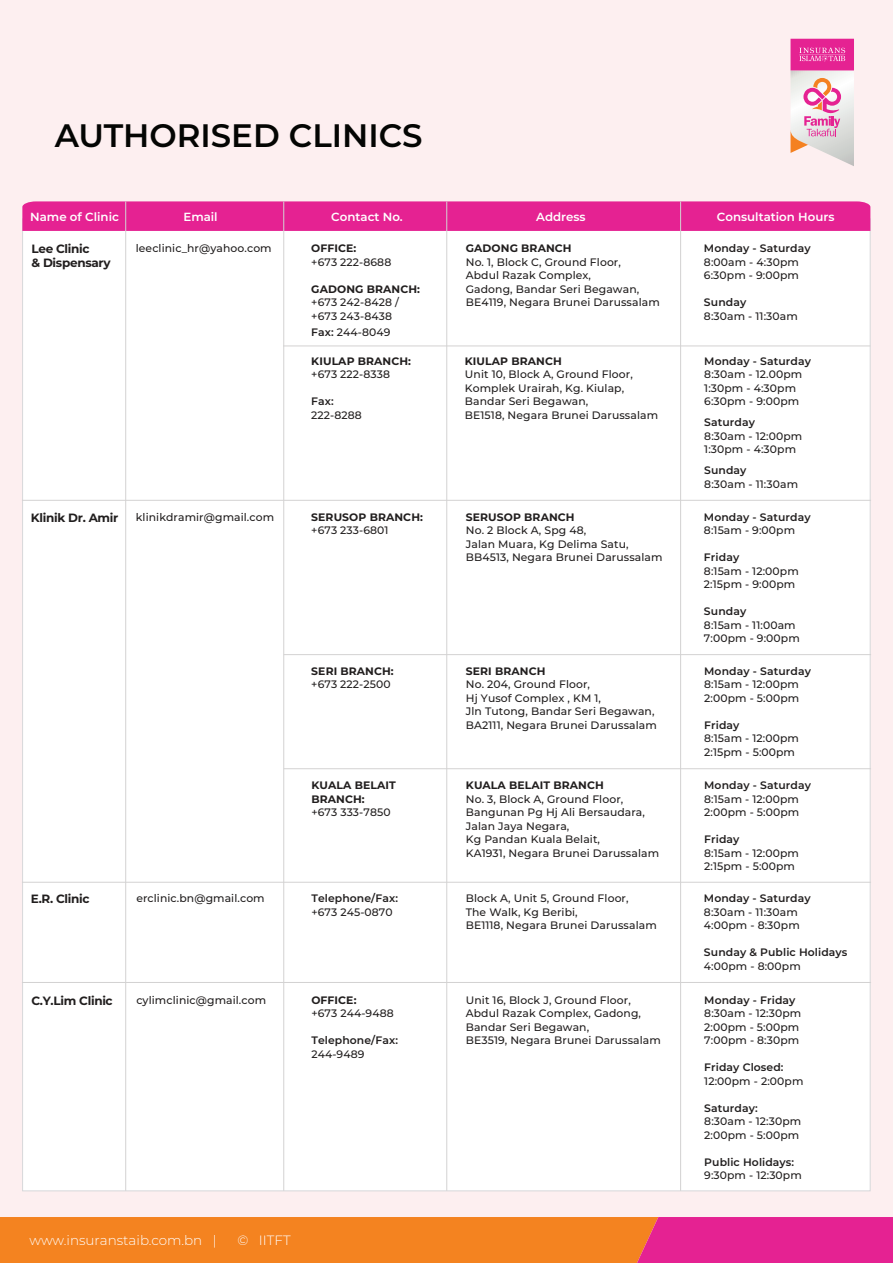
<style>
.page{position:relative;width:893px;height:1263px;background:#fff}
.page>*{position:absolute;margin:0;border:0;box-sizing:border-box;transform-origin:0 0}
.t1{font:600 32.4px "Montserrat";color:#040503}
.t2{font:300 13.5px "Montserrat";color:#fff}
.t3{font:700 12px/13.5px "Montserrat";letter-spacing:-.025em;color:#211e1e}
.t4{font:600 11.85px "Montserrat";color:#fff}
.t5{font:500 10.8px/13.5px "Montserrat";letter-spacing:.01em;color:#211e1e}
.t6{font:600 10.8px "Montserrat";letter-spacing:.01em;color:#211e1e}
.t7{font:700 10.8px/13.5px "Montserrat";letter-spacing:.01em;color:#211e1e}
.s1{font-weight:600}
</style>
<div class="page">
<div style="left:0;top:0;width:893px;height:1220px;background:#fdeff0"></div>
<svg style="left:0;top:1217px;width:893px;height:46px;background:#ef683f"></svg>
<div style="left:790px;top:39px;width:64px;height:31px;background:#e52292"></div>
<svg style="left:799px;top:48px;width:46px;height:14px"></svg>
<svg style="left:790px;top:70px;width:64px;height:96px"></svg>
<div style="left:22px;top:218px;width:848px;height:973px;background:#fff;border:1px solid #d7d8da"></div>
<svg style="left:22px;top:201px;width:848px;height:30px;background:#e52593"></svg>
<hr style="left:125px;top:201px;width:1px;height:990px;background:#d3d2d2">
<hr style="left:283px;top:201px;width:1px;height:990px;background:#d3d2d2">
<hr style="left:446px;top:201px;width:1px;height:990px;background:#d3d2d2">
<hr style="left:680px;top:201px;width:1px;height:990px;background:#d3d2d2">
<hr style="left:22px;top:500px;width:849px;height:1px;background:#d3d2d2">
<hr style="left:283px;top:346px;width:587px;height:1px;background:#d3d2d2">
<hr style="left:22px;top:882px;width:849px;height:1px;background:#d3d2d2">
<hr style="left:284px;top:768px;width:587px;height:1px;background:#d3d2d2">
<hr style="left:284px;top:654px;width:587px;height:1px;background:#d3d2d2">
<hr style="left:22px;top:982px;width:849px;height:1px;background:#d3d2d2">
<h1 class="t1" style="left:55px;top:112px;width:369px">AUTHORISED CLINICS</h1>
<p class="t4" style="left:30px;top:208px;width:90px">Name of Clinic</p>
<p class="t4" style="left:183px;top:208px;width:36px">Email</p>
<p class="t4" style="left:331px;top:208px;width:73px">Contact No.</p>
<p class="t4" style="left:536px;top:208px;width:51px">Address</p>
<p class="t4" style="left:717px;top:208px;width:119px">Consultation Hours</p>
<p class="t3" style="left:31px;top:241px;width:81px">Lee Clinic<br>&amp; Dispensary</p>
<p class="t7" style="left:466px;top:241px;width:107px">GADONG BRANCH</p>
<p class="t5" style="left:136px;top:241px;width:137px">leeclinic_hr@yahoo.com</p>
<p class="t7" style="left:311px;top:241px;width:47px">OFFICE:</p>
<p class="t5" style="left:311px;top:255px;width:81px">+673 222-8688</p>
<p class="t7" style="left:311px;top:281px;width:110px">GADONG BRANCH:</p>
<p class="t5" style="left:311px;top:295px;width:89px">+673 242-8428 / +673 243-8438</p>
<p class="t5" style="left:311px;top:325px;width:81px"><span class="s1">Fax:</span> 244-8049</p>
<p class="t5" style="left:466px;top:255px;width:195px">No. 1, Block C, Ground Floor,<br>Abdul Razak Complex,<br>Gadong, Bandar Seri Begawan,<br>BE4119, Negara Brunei Darussalam</p>
<p class="t6" style="left:704px;top:241px;width:108px">Monday - Saturday</p>
<p class="t5" style="left:704px;top:255px;width:96px">8:00am - 4:30pm<br>6:30pm - 9:00pm</p>
<p class="t6" style="left:704px;top:295px;width:44px">Sunday</p>
<p class="t5" style="left:704px;top:309px;width:95px">8:30am - 11:30am</p>
<p class="t7" style="left:311px;top:354px;width:101px">KIULAP BRANCH:</p>
<p class="t5" style="left:311px;top:367px;width:80px">+673 222-8338</p>
<p class="t6" style="left:311px;top:394px;width:24px">Fax:</p>
<p class="t5" style="left:311px;top:408px;width:52px">222-8288</p>
<p class="t7" style="left:465px;top:354px;width:98px">KIULAP BRANCH</p>
<p class="t5" style="left:465px;top:367px;width:195px">Unit 10, Block A, Ground Floor,<br>Komplek Urairah, Kg. Kiulap,<br>Bandar Seri Begawan,<br>BE1518, Negara Brunei Darussalam</p>
<p class="t6" style="left:704px;top:353px;width:108px">Monday - Saturday</p>
<p class="t5" style="left:704px;top:367px;width:99px">8:30am - 12.00pm<br>1:30pm - 4:30pm<br>6:30pm - 9:00pm</p>
<p class="t6" style="left:704px;top:415px;width:52px">Saturday</p>
<p class="t5" style="left:704px;top:429px;width:99px">8:30am - 12:00pm<br>1:30pm - 4:30pm</p>
<p class="t6" style="left:704px;top:463px;width:44px">Sunday</p>
<p class="t5" style="left:704px;top:477px;width:95px">8:30am - 11:30am</p>
<p class="t3" style="left:31px;top:510px;width:89px">Klinik Dr. Amir</p>
<p class="t7" style="left:466px;top:510px;width:110px">SERUSOP BRANCH</p>
<p class="t5" style="left:466px;top:523px;width:198px">No. 2 Block A, Spg 48,<br>Jalan Muara, Kg Delima Satu,<br>BB4513, Negara Brunei Darussalam</p>
<p class="t5" style="left:136px;top:510px;width:140px">klinikdramir@gmail.com</p>
<p class="t7" style="left:311px;top:510px;width:113px">SERUSOP BRANCH:</p>
<p class="t5" style="left:311px;top:523px;width:79px">+673 233-6801</p>
<p class="t6" style="left:704px;top:509px;width:108px">Monday - Saturday</p>
<p class="t5" style="left:704px;top:523px;width:93px">8:15am - 9:00pm</p>
<p class="t6" style="left:704px;top:550px;width:37px">Friday</p>
<p class="t5" style="left:704px;top:564px;width:96px">8:15am - 12:00pm<br>2:15pm - 9:00pm</p>
<p class="t6" style="left:704px;top:604px;width:44px">Sunday</p>
<p class="t5" style="left:704px;top:618px;width:97px">8:15am - 11:00am<br>7:00pm - 9:00pm</p>
<p class="t7" style="left:311px;top:664px;width:84px">SERI BRANCH:</p>
<p class="t5" style="left:311px;top:677px;width:81px">+673 222-2500</p>
<p class="t7" style="left:466px;top:664px;width:81px">SERI BRANCH</p>
<p class="t5" style="left:466px;top:677px;width:192px">No. 204, Ground Floor,<br>Hj Yusof Complex , KM 1,<br>Jln Tutong, Bandar Seri Begawan,<br>BA2111, Negara Brunei Darussalam</p>
<p class="t6" style="left:704px;top:663px;width:108px">Monday - Saturday</p>
<p class="t5" style="left:704px;top:677px;width:97px">8:15am - 12:00pm<br>2:00pm - 5:00pm</p>
<p class="t6" style="left:704px;top:717px;width:37px">Friday</p>
<p class="t5" style="left:704px;top:731px;width:96px">8:15am - 12:00pm<br>2:15pm - 5:00pm</p>
<p class="t7" style="left:311px;top:778px;width:86px">KUALA BELAIT<br>BRANCH:</p>
<p class="t5" style="left:311px;top:805px;width:81px">+673 333-7850</p>
<p class="t7" style="left:466px;top:778px;width:139px">KUALA BELAIT BRANCH</p>
<p class="t5" style="left:466px;top:792px;width:195px">No. 3, Block A, Ground Floor,<br>Bangunan Pg Hj Ali Bersaudara,<br>Jalan Jaya Negara,<br>Kg Pandan Kuala Belait,<br>KA1931, Negara Brunei Darussalam</p>
<p class="t6" style="left:704px;top:778px;width:108px">Monday - Saturday</p>
<p class="t5" style="left:704px;top:792px;width:97px">8:15am - 12:00pm<br>2:00pm - 5:00pm</p>
<p class="t6" style="left:704px;top:832px;width:37px">Friday</p>
<p class="t5" style="left:704px;top:846px;width:96px">8:15am - 12:00pm<br>2:15pm - 5:00pm</p>
<p class="t5" style="left:136px;top:891px;width:130px">erclinic.bn@gmail.com</p>
<p class="t6" style="left:311px;top:891px;width:88px">Telephone/Fax:</p>
<p class="t5" style="left:311px;top:905px;width:83px">+673 245-0870</p>
<p class="t3" style="left:31px;top:892px;width:60px">E.R. Clinic</p>
<p class="t5" style="left:466px;top:891px;width:193px">Block A, Unit 5, Ground Floor,<br>The Walk, Kg Beribi,<br>BE1118, Negara Brunei Darussalam</p>
<p class="t6" style="left:704px;top:891px;width:108px">Monday - Saturday</p>
<p class="t5" style="left:704px;top:905px;width:97px">8:30am - 11:30am<br>4:00pm - 8:30pm</p>
<p class="t6" style="left:704px;top:945px;width:145px">Sunday &amp; Public Holidays</p>
<p class="t5" style="left:704px;top:959px;width:98px">4:00pm - 8:00pm</p>
<p class="t3" style="left:31px;top:993px;width:83px">C.Y.Lim Clinic</p>
<p class="t5" style="left:466px;top:993px;width:197px">Unit 16, Block J, Ground Floor,<br>Abdul Razak Complex, Gadong,<br>Bandar Seri Begawan,<br>BE3519, Negara Brunei Darussalam</p>
<p class="t6" style="left:704px;top:992px;width:93px">Monday - Friday</p>
<p class="t5" style="left:136px;top:993px;width:131px">cylimclinic@gmail.com</p>
<p class="t7" style="left:311px;top:993px;width:47px">OFFICE:</p>
<p class="t5" style="left:311px;top:1006px;width:84px">+673 244-9488</p>
<p class="t6" style="left:311px;top:1033px;width:88px">Telephone/Fax:</p>
<p class="t5" style="left:311px;top:1047px;width:55px">244-9489</p>
<p class="t5" style="left:704px;top:1006px;width:98px">8:30am - 12:30pm<br>2:00pm - 5:00pm<br>7:00pm - 8:30pm</p>
<p class="t6" style="left:704px;top:1060px;width:81px">Friday Closed:</p>
<p class="t5" style="left:704px;top:1074px;width:101px">12:00pm - 2:00pm</p>
<p class="t6" style="left:704px;top:1100px;width:55px">Saturday:</p>
<p class="t5" style="left:704px;top:1114px;width:98px">8:30am - 12:30pm<br>2:00pm - 5:00pm</p>
<p class="t6" style="left:704px;top:1154px;width:92px">Public Holidays:</p>
<p class="t5" style="left:704px;top:1168px;width:99px">9:30pm - 12:30pm</p>
<p class="t2" style="left:29px;top:1231px;width:189px">www.insuranstaib.com.bn |</p>
<p class="t2" style="left:238px;top:1231px;width:55px">© IITFT</p>
</div>
